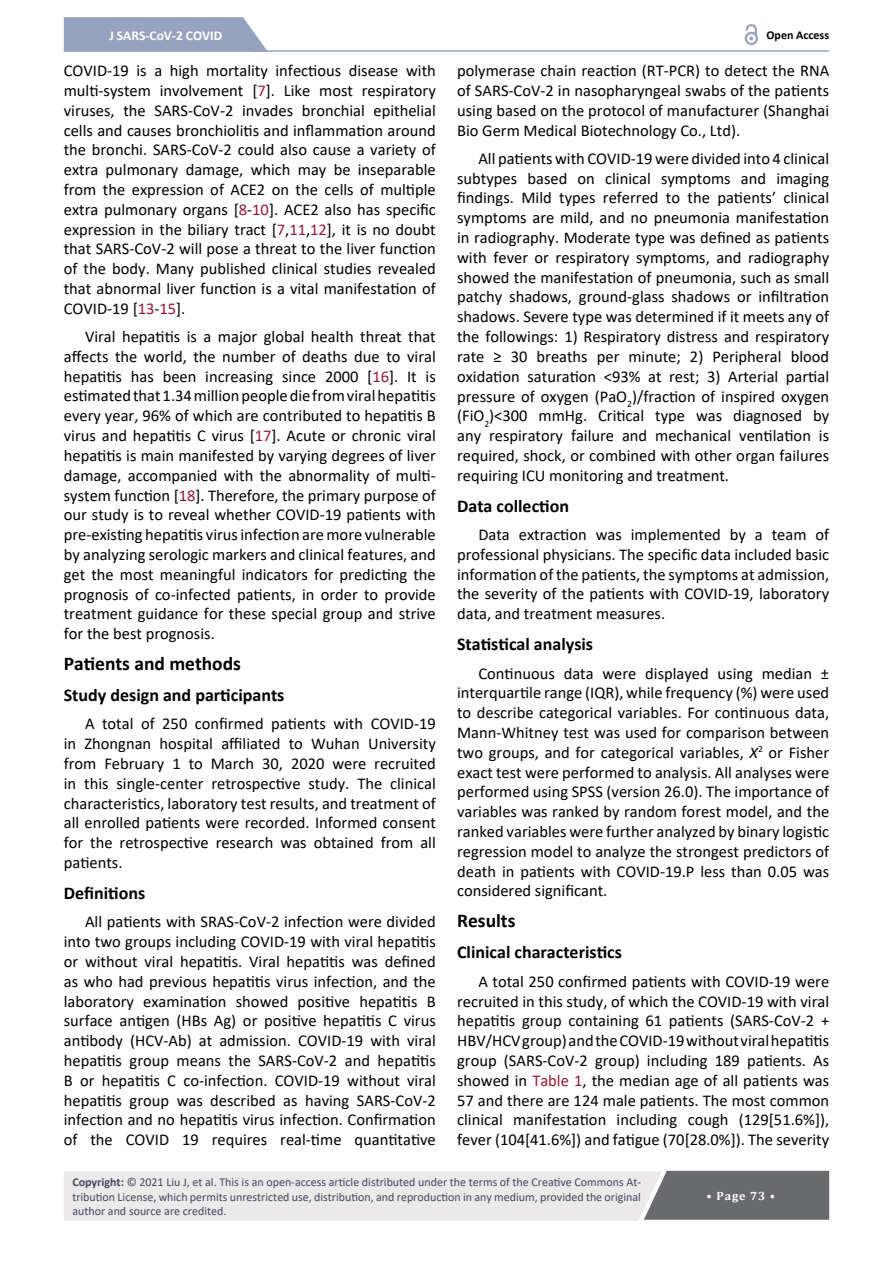
<style>
.page{position:relative;width:893px;height:1263px;background:#fff}
.page>*{position:absolute;margin:0;border:0;box-sizing:border-box;transform-origin:0 0}
.t1{font:700 19.5px "Calibri";color:#000}
.t2{font:700 18px "Calibri";color:#000}
.t3{font:16.5px/19.8px "Calibri";color:#000;text-align:justify}
.t4{font:700 13.5px "Calibri";color:#fff}
.t5{font:12px/14.4px "Calibri";color:#47475c;text-align:justify}
.t6{font:700 12px "Calibri";color:#000}
.t7{font:700 12px "Cambria";letter-spacing:.08em;color:#fff}
.s1{color:#961a38}
.s2{font-style:italic}
.s3{font-weight:700}
</style>
<div class="page">
<hr style="left:250px;top:50px;width:579px;height:2px;background:#97a2bf">
<svg style="left:64px;top:17px;width:204px;height:35px;background:#9ea8c3"></svg>
<svg style="left:745px;top:32px;width:13px;height:13px"></svg>
<svg style="left:747px;top:34px;width:9px;height:9px"></svg>
<svg style="left:746px;top:24px;width:11px;height:16px"></svg>
<svg style="left:64px;top:1171px;width:765px;height:49px;background:#cecdce"></svg>
<p class="t4" style="left:109px;top:25px;width:114px">J SARS-CoV-2 COVID</p>
<p class="t6" style="left:766px;top:26px;width:64px">Open Access</p>
<p class="t3" style="left:64px;top:60px;width:374px">COVID-19 is a high mortality infectious disease with multi-system involvement [<span class="s1">7</span>]. Like most respiratory viruses, the SARS-CoV-2 invades bronchial epithelial cells and causes bronchiolitis and inflammation around the bronchi. SARS-CoV-2 could also cause a variety of extra pulmonary damage, which may be inseparable from the expression of ACE2 on the cells of multiple extra pulmonary organs [<span class="s1">8</span>-<span class="s1">10</span>]. ACE2 also has specific expression in the biliary tract [<span class="s1">7</span>,<span class="s1">11</span>,<span class="s1">12</span>], it is no doubt that SARS-CoV-2 will pose a threat to the liver function of the body. Many published clinical studies revealed that abnormal liver function is a vital manifestation of COVID-19 [<span class="s1">13</span>-<span class="s1">15</span>].</p>
<p class="t3" style="left:64px;top:326px;width:374px;text-indent:21px">Viral hepatitis is a major global health threat that affects the world, the number of deaths due to viral hepatitis has been increasing since 2000 [<span class="s1">16</span>]. It is estimated that 1.34 million people die from viral hepatitis every year, 96% of which are contributed to hepatitis B virus and hepatitis C virus [<span class="s1">17</span>]. Acute or chronic viral hepatitis is main manifested by varying degrees of liver damage, accompanied with the abnormality of multi&shy;system function [<span class="s1">18</span>]. Therefore, the primary purpose of our study is to reveal whether COVID-19 patients with pre-existing hepatitis virus infection are more vulnerable by analyzing serologic markers and clinical features, and get the most meaningful indicators for predicting the prognosis of co-infected patients, in order to provide treatment guidance for these special group and strive for the best prognosis.</p>
<p class="t1" style="left:64px;top:650px;width:179px">Patients and methods</p>
<p class="t2" style="left:64px;top:682px;width:222px">Study design and participants</p>
<p class="t3" style="left:64px;top:714px;width:374px;text-indent:21px">A total of 250 confirmed patients with COVID-19 in Zhongnan hospital affiliated to Wuhan University from February 1 to March 30, 2020 were recruited in this single-center retrospective study. The clinical characteristics, laboratory test results, and treatment of all enrolled patients were recorded. Informed consent for the retrospective research was obtained from all patients.</p>
<p class="t2" style="left:64px;top:880px;width:83px">Definitions</p>
<p class="t3" style="left:64px;top:911px;width:374px;text-indent:21px">All patients with SRAS-CoV-2 infection were divided into two groups including COVID-19 with viral hepatitis or without viral hepatitis. Viral hepatitis was defined as who had previous hepatitis virus infection, and the laboratory examination showed positive hepatitis B surface antigen (HBs Ag) or positive hepatitis C virus antibody (HCV-Ab) at admission. COVID-19 with viral hepatitis group means the SARS-CoV-2 and hepatitis B or hepatitis C co-infection. COVID-19 without viral hepatitis group was described as having SARS-CoV-2 infection and no hepatitis virus infection. Confirmation of the COVID 19 requires real-time quantitative</p>
<p class="t3" style="left:457px;top:60px;width:374px">polymerase chain reaction (RT-PCR) to detect the RNA of SARS-CoV-2 in nasopharyngeal swabs of the patients using based on the protocol of manufacturer (Shanghai Bio Germ Medical Biotechnology Co., Ltd).</p>
<p class="t3" style="left:457px;top:148px;width:374px;text-indent:21px">All patients with COVID-19 were divided into 4 clinical subtypes based on clinical symptoms and imaging findings. Mild types referred to the patients’ clinical symptoms are mild, and no pneumonia manifestation in radiography. Moderate type was defined as patients with fever or respiratory symptoms, and radiography showed the manifestation of pneumonia, such as small patchy shadows, ground-glass shadows or infiltration shadows. Severe type was determined if it meets any of the followings: 1) Respiratory distress and respiratory rate ≥ 30 breaths per minute; 2) Peripheral blood oxidation saturation ﹤93% at rest; 3) Arterial partial pressure of oxygen (PaO<sub>2</sub>)/fraction of inspired oxygen (FiO<sub>2</sub>)﹤300 mmHg. Critical type was diagnosed by any respiratory failure and mechanical ventilation is required, shock, or combined with other organ failures requiring ICU monitoring and treatment.</p>
<p class="t2" style="left:457px;top:493px;width:113px">Data collection</p>
<p class="t3" style="left:457px;top:524px;width:374px;text-indent:21px">Data extraction was implemented by a team of professional physicians. The specific data included basic information of the patients, the symptoms at admission, the severity of the patients with COVID-19, laboratory data, and treatment measures.</p>
<p class="t2" style="left:457px;top:631px;width:138px">Statistical analysis</p>
<p class="t3" style="left:457px;top:663px;width:374px;text-indent:21px">Continuous data were displayed using median ± interquartile range (IQR), while frequency (%) were used to describe categorical variables. For continuous data, Mann-Whitney test was used for comparison between two groups, and for categorical variables, <span class="s2">X</span><sup>2</sup> or Fisher exact test were performed to analysis. All analyses were performed using SPSS (version 26.0). The importance of variables was ranked by random forest model, and the ranked variables were further analyzed by binary logistic regression model to analyze the strongest predictors of death in patients with COVID-19.P less than 0.05 was considered significant.</p>
<p class="t1" style="left:457px;top:907px;width:60px">Results</p>
<p class="t2" style="left:457px;top:940px;width:166px">Clinical characteristics</p>
<p class="t3" style="left:457px;top:971px;width:374px;text-indent:21px">A total 250 confirmed patients with COVID-19 were recruited in this study, of which the COVID-19 with viral hepatitis group containing 61 patients (SARS-CoV-2 + HBV/HCV group) and the COVID-19 without viral hepatitis group (SARS-CoV-2 group) including 189 patients. As showed in <span class="s1">Table 1</span>, the median age of all patients was 57 and there are 124 male patients. The most common clinical manifestation including cough (129[51.6%]), fever (104[41.6%]) and fatigue (70[28.0%]). The severity</p>
<p class="t5" style="left:72px;top:1174px;width:570px"><span class="s3">Copyright:</span> © 2021 Liu J, et al. This is an open-access article distributed under the terms of the Creative Commons At&shy;tribution License, which permits unrestricted use, distribution, and reproduction in any medium, provided the original author and source are credited.</p>
<p class="t7" style="left:706px;top:1187px;width:70px">• Page 73 •</p>
</div>
